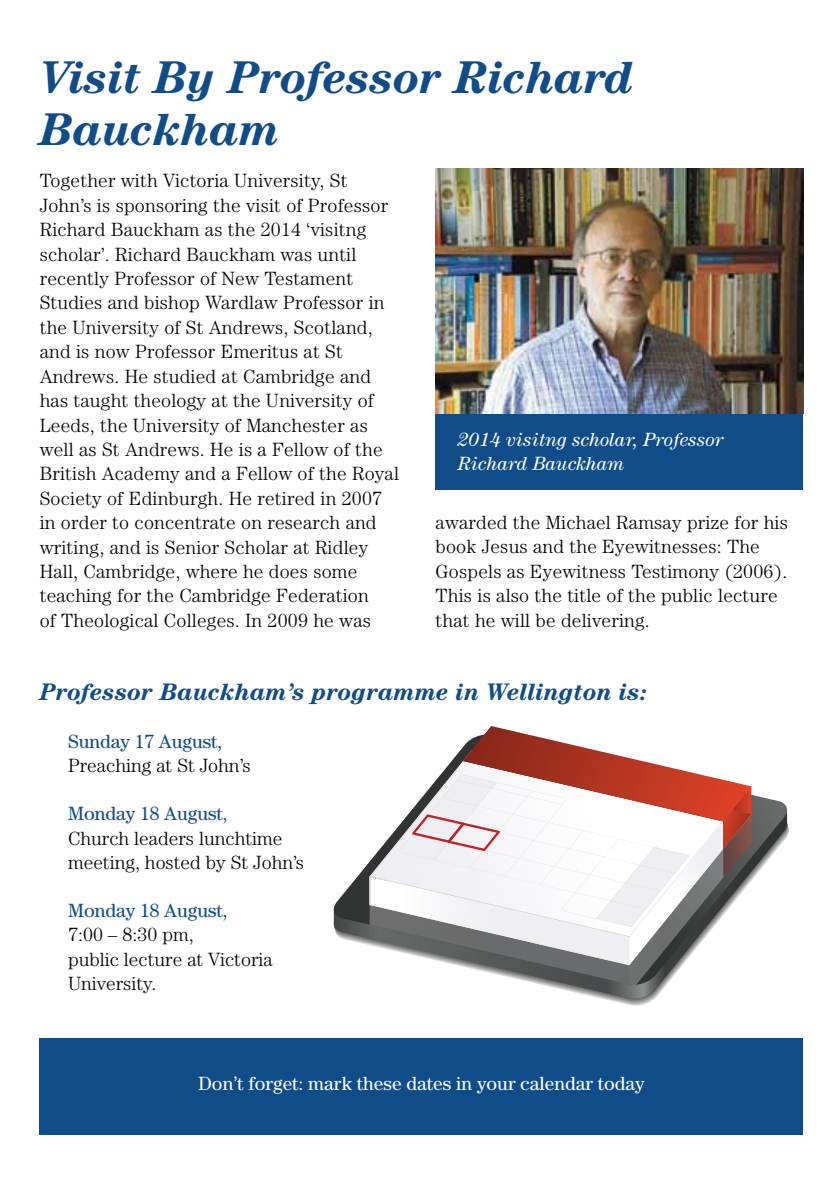
<style>
.page{position:relative;width:840px;height:1191px;background:#fff}
.page>*{position:absolute;margin:0;border:0;box-sizing:border-box;transform-origin:0 0}
.t1{font:italic 700 46px/52px "Century";letter-spacing:-.01em;color:#104c88}
.t2{font:italic 700 24px "Century";color:#104c88}
.t3{font:300 19.2px/24.4px "Century";letter-spacing:.01em;color:#000}
.t4{font:19.2px "Century";color:#104c88}
.t5{font:19.2px "Century";color:#fff}
.t6{font:italic 19.2px/24.4px "Century";color:#fff}
</style>
<div class="page">
<div style="left:435px;top:168px;width:367px;height:322px;background:#104c88"></div>
<img style="left:435px;top:168px;width:367px;height:246px">
<svg style="left:333px;top:786px;width:456px;height:159px"></svg>
<svg style="left:369px;top:726px;width:382px;height:274px"></svg>
<div style="left:40px;top:1037px;width:762px;height:97px;background:#104c88"></div>
<h1 class="t1" style="left:40px;top:50px;width:595px">Visit By Professor Richard<br>Bauckham</h1>
<p class="t3" style="left:40px;top:168px;width:360px">Together with Victoria University, St John’s is sponsoring the visit of Professor Richard Bauckham as the 2014 ‘visitng scholar’. Richard Bauckham was until recently Professor of New Testament Studies and bishop Wardlaw Professor in the University of St Andrews, Scotland, and is now Professor Emeritus at St Andrews. He studied at Cambridge and has taught theology at the University of Leeds, the University of Manchester as well as St Andrews. He is a Fellow of the British Academy and a Fellow of the Royal Society of Edinburgh. He retired in 2007 in order to concentrate on research and writing, and is Senior Scholar at Ridley Hall, Cambridge, where he does some teaching for the Cambridge Federation<br>of Theological Colleges. In 2009 he was</p>
<p class="t6" style="left:457px;top:427px;width:267px">2014 visitng scholar, Professor<br>Richard Bauckham</p>
<p class="t3" style="left:435px;top:510px;width:353px">awarded the Michael Ramsay prize for his book Jesus and the Eyewitnesses: The Gospels as Eyewitness Testimony (2006).<br>This is also the title of the public lecture that he will be delivering.</p>
<p class="t2" style="left:40px;top:678px;width:608px">Professor Bauckham’s programme in Wellington is:</p>
<p class="t4" style="left:68px;top:730px;width:156px">Sunday 17 August,</p>
<p class="t3" style="left:68px;top:753px;width:184px">Preaching at St John’s</p>
<p class="t4" style="left:68px;top:802px;width:161px">Monday 18 August,</p>
<p class="t3" style="left:68px;top:825px;width:237px">Church leaders lunchtime meeting, hosted by St John’s</p>
<p class="t4" style="left:68px;top:899px;width:161px">Monday 18 August,</p>
<p class="t3" style="left:68px;top:922px;width:206px">7:00 – 8:30 pm,<br>public lecture at Victoria<br>University.</p>
<p class="t5" style="left:198px;top:1071px;width:448px">Don’t forget: mark these dates in your calendar today</p>
</div>
